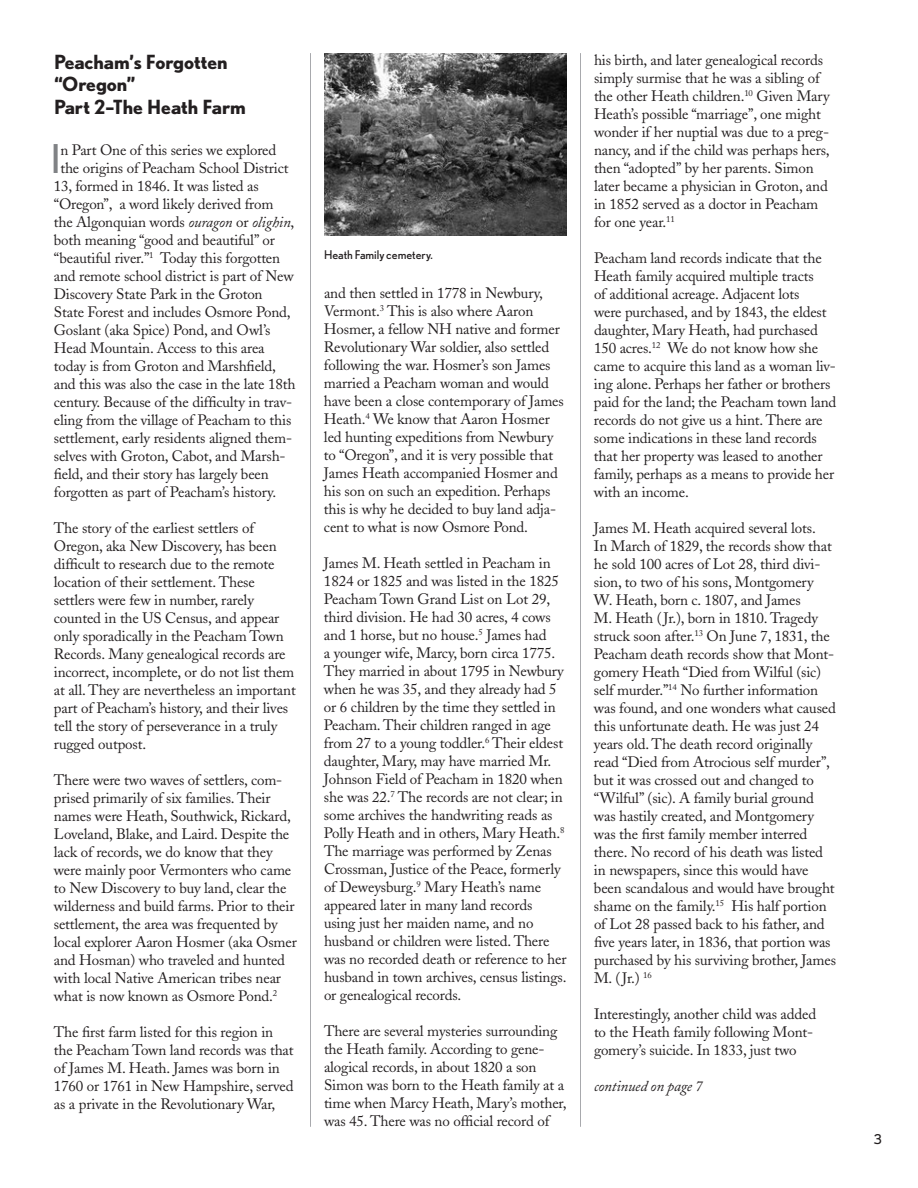
<style>
.page{position:relative;width:918px;height:1188px;background:#fff}
.page>*{position:absolute;margin:0;border:0;box-sizing:border-box;transform-origin:0 0}
.t1{font:39.6px "Nobel";color:#808285}
.t2{font:700 19.5px/22.5px "Nobel";letter-spacing:-.005em;color:#231f20}
.t3{font:15px/18px "Adobe Caslon";letter-spacing:-.01em;color:#231f20}
.t4{font:italic 15px "Adobe Caslon";letter-spacing:-.01em;color:#231f20}
.t5{font:13.5px "Nobel";color:#231f20}
.t6{font:12px "Nobel";color:#231f20}
.s1{font-style:italic}
</style>
<div class="page">
<hr style="left:310px;top:53px;width:1px;height:1074px;background:#a8a9ad">
<hr style="left:580px;top:53px;width:1px;height:1074px;background:#a8a9ad">
<img style="left:324px;top:53px;width:243px;height:183px">
<p class="t2" style="left:54px;top:50px;width:175px">Peacham’s Forgotten “Oregon”</p>
<p class="t2" style="left:54px;top:95px;width:193px">Part 2–The Heath Farm</p>
<p class="t1" style="left:51px;top:136px;width:11px">I</p>
<p class="t3" style="left:60px;top:141px;width:217px">n Part One of this series we explored</p>
<p class="t3" style="left:60px;top:159px;width:230px">the origins of Peacham School District</p>
<p class="t3" style="left:54px;top:177px;width:207px">13, formed in 1846. It was listed as</p>
<p class="t3" style="left:54px;top:195px;width:221px">“Oregon”, a word likely derived from</p>
<p class="t3" style="left:54px;top:213px;width:242px">the Algonquian words <span class="s1">ouragon</span> or <span class="s1">olighin</span>,</p>
<p class="t3" style="left:54px;top:231px;width:223px">both meaning “good and beautiful” or</p>
<p class="t3" style="left:54px;top:249px;width:228px">“beautiful river.”<sup>1</sup> Today this forgotten</p>
<p class="t3" style="left:54px;top:267px;width:241px">and remote school district is part of New</p>
<p class="t3" style="left:54px;top:285px;width:210px">Discovery State Park in the Groton</p>
<p class="t3" style="left:54px;top:303px;width:238px">State Forest and includes Osmore Pond,</p>
<p class="t3" style="left:54px;top:321px;width:218px">Goslant (aka Spice) Pond, and Owl’s</p>
<p class="t3" style="left:54px;top:339px;width:212px">Head Mountain. Access to this area</p>
<p class="t3" style="left:54px;top:357px;width:224px">today is from Groton and Marshfield,</p>
<p class="t3" style="left:54px;top:375px;width:243px">and this was also the case in the late 18th</p>
<p class="t3" style="left:54px;top:393px;width:240px">century. Because of the difficulty in trav-</p>
<p class="t3" style="left:54px;top:411px;width:239px">eling from the village of Peacham to this</p>
<p class="t3" style="left:54px;top:429px;width:240px">settlement, early residents aligned them-</p>
<p class="t3" style="left:54px;top:447px;width:233px">selves with Groton, Cabot, and Marsh-</p>
<p class="t3" style="left:54px;top:465px;width:217px">field, and their story has largely been</p>
<p class="t3" style="left:54px;top:483px;width:224px">forgotten as part of Peacham’s history.</p>
<p class="t3" style="left:54px;top:519px;width:202px">The story of the earliest settlers of</p>
<p class="t3" style="left:54px;top:537px;width:224px">Oregon, aka New Discovery, has been difficult to research due to the remote location of their settlement. These</p>
<p class="t3" style="left:54px;top:591px;width:243px">settlers were few in number, rarely counted in the US Census, and appear only sporadically in the Peacham Town Records. Many genealogical records are incorrect, incomplete, or do not list them at all. They are nevertheless an important part of Peacham’s history, and their lives tell the story of perseverance in a truly rugged outpost.</p>
<p class="t3" style="left:54px;top:771px;width:244px">There were two waves of settlers, com&shy;prised primarily of six families. Their names were Heath, Southwick, Rickard, Loveland, Blake, and Laird. Despite the lack of records, we do know that they were mainly poor Vermonters who came to New Discovery to buy land, clear the wilderness and build farms. Prior to their settlement, the area was frequented by local explorer Aaron Hosmer (aka Osmer and Hosman) who traveled and hunted with local Native American tribes near what is now known as Osmore Pond.<sup>2</sup></p>
<p class="t3" style="left:54px;top:1023px;width:241px">The first farm listed for this region in the Peacham Town land records was that of James M. Heath. James was born in 1760 or 1761 in New Hampshire, served as a private in the Revolutionary War,</p>
<p class="t6" style="left:324px;top:248px;width:110px">Heath Family cemetery.</p>
<p class="t3" style="left:324px;top:284px;width:241px">and then settled in 1778 in Newbury, Vermont.<sup>3</sup> This is also where Aaron Hosmer, a fellow NH native and former Revolutionary War soldier, also settled following the war. Hosmer’s son James married a Peacham woman and would have been a close contemporary of James Heath.<sup>4</sup> We know that Aaron Hosmer led hunting expeditions from Newbury to “Oregon”, and it is very possible that James Heath accompanied Hosmer and his son on such an expedition. Perhaps this is why he decided to buy land adja&shy;cent to what is now Osmore Pond.</p>
<p class="t3" style="left:324px;top:554px;width:244px">James M. Heath settled in Peacham in 1824 or 1825 and was listed in the 1825<br>Peacham Town Grand List on Lot 29, third division. He had 30 acres, 4 cows and 1 horse, but no house.<sup>5</sup> James had<br>a younger wife, Marcy, born circa 1775.<br>They married in about 1795 in Newbury when he was 35, and they already had 5 or 6 children by the time they settled in Peacham. Their children ranged in age from 27 to a young toddler.<sup>6</sup> Their eldest daughter, Mary, may have married Mr.<br>Johnson Field of Peacham in 1820 when she was 22.<sup>7</sup> The records are not clear; in some archives the handwriting reads as Polly Heath and in others, Mary Heath.<sup>8<br></sup>The marriage was performed by Zenas Crossman, Justice of the Peace, formerly of Deweysburg.<sup>9</sup> Mary Heath’s name appeared later in many land records using just her maiden name, and no husband or children were listed. There was no recorded death or reference to her husband in town archives, census listings. or genealogical records.</p>
<p class="t3" style="left:324px;top:1022px;width:244px">There are several mysteries surrounding the Heath family. According to gene&shy;alogical records, in about 1820 a son Simon was born to the Heath family at a time when Marcy Heath, Mary’s mother, was 45. There was no official record of</p>
<p class="t3" style="left:594px;top:51px;width:237px">his birth, and later genealogical records simply surmise that he was a sibling of the other Heath children.<sup>10</sup> Given Mary Heath’s possible “marriage”, one might wonder if her nuptial was due to a preg&shy;nancy, and if the child was perhaps hers, then “adopted” by her parents. Simon later became a physician in Groton, and in 1852 served as a doctor in Peacham for one year.<sup>11</sup></p>
<p class="t3" style="left:594px;top:249px;width:244px">Peacham land records indicate that the Heath family acquired multiple tracts<br>of additional acreage. Adjacent lots<br>were purchased, and by 1843, the eldest daughter, Mary Heath, had purchased 150 acres.<sup>12</sup> We do not know how she came to acquire this land as a woman liv&shy;ing alone. Perhaps her father or brothers paid for the land; the Peacham town land records do not give us a hint. There are some indications in these land records that her property was leased to another family, perhaps as a means to provide her with an income.</p>
<p class="t3" style="left:594px;top:519px;width:239px">James M. Heath acquired several lots.<br>In March of 1829, the records show that</p>
<p class="t3" style="left:594px;top:555px;width:244px">he sold 100 acres of Lot 28, third divi&shy;sion, to two of his sons, Montgomery W. Heath, born c. 1807, and James<br>M. Heath (Jr.), born in 1810. Tragedy struck soon after.<sup>13</sup> On June 7, 1831, the Peacham death records show that Mont&shy;gomery Heath “Died from Wilful (sic) self murder.”<sup>14</sup> No further information was found, and one wonders what caused this unfortunate death. He was just 24 years old. The death record originally read “Died from Atrocious self murder”, but it was crossed out and changed to “Wilful” (sic). A family burial ground was hastily created, and Montgomery was the first family member interred there. No record of his death was listed in newspapers, since this would have been scandalous and would have brought shame on the family.<sup>15</sup> His half portion of Lot 28 passed back to his father, and five years later, in 1836, that portion was purchased by his surviving brother, James M. (Jr.) <sup>16</sup></p>
<p class="t3" style="left:594px;top:1005px;width:224px">Interestingly, another child was added</p>
<p class="t3" style="left:594px;top:1023px;width:221px">to the Heath family following Mont&shy;gomery’s suicide. In 1833, just two</p>
<p class="t4" style="left:594px;top:1077px;width:110px">continued on page 7</p>
<p class="t5" style="left:874px;top:1132px;width:10px">3</p>
</div>
